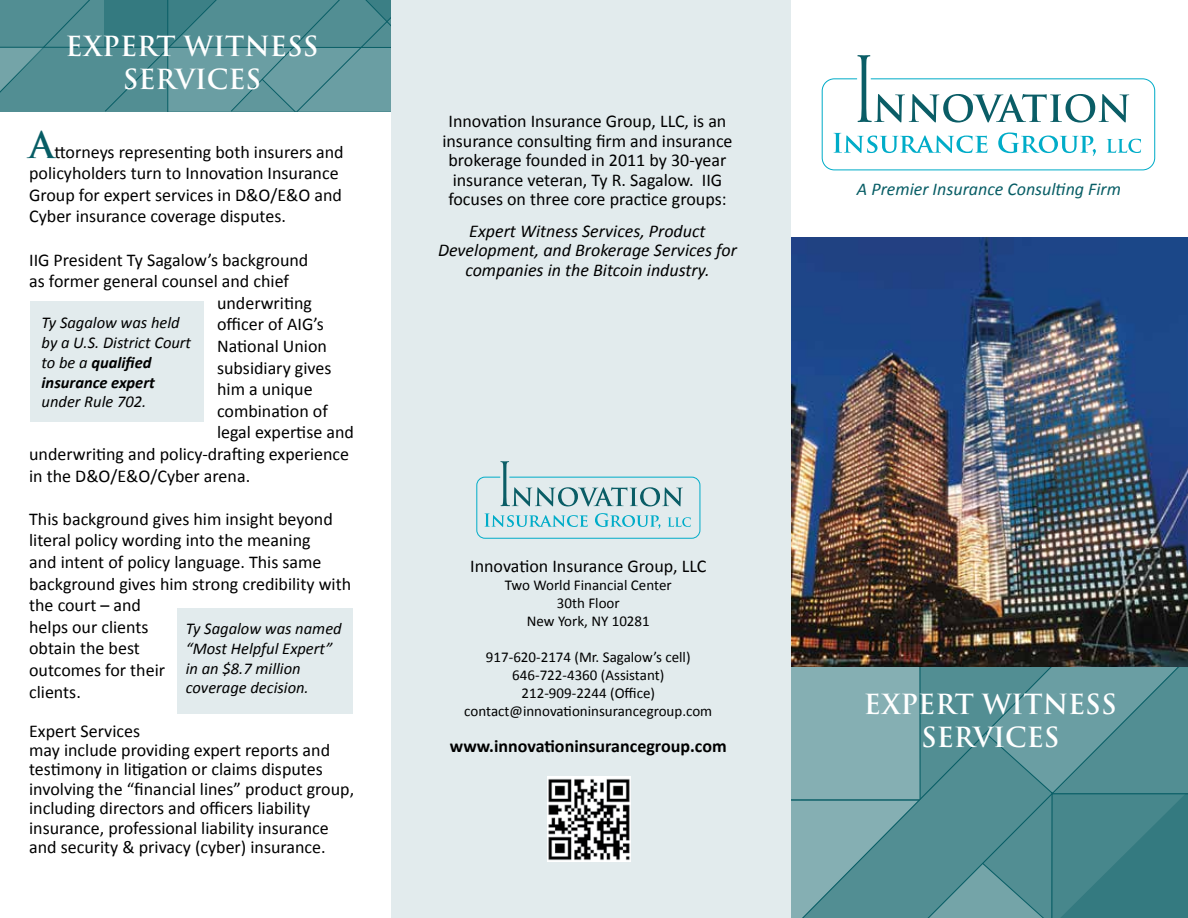
<style>
.page{position:relative;width:1188px;height:918px;background:#fff}
.page>*{position:absolute;margin:0;border:0;box-sizing:border-box;transform-origin:0 0}
.t1{font:700 27px/32.4px "Trajan Pro";color:#fff;text-align:center}
.t2{font:18px/21.6px "Calibri";color:#000}
.t3{font:italic 18px/19.5px "Calibri";color:#000;text-align:center}
.t4{font:700 18px "Calibri";color:#000}
.t5{font:italic 18px "Calibri";color:#075d65}
.t6{font:italic 16.5px/19.8px "Calibri";color:#000}
.t7{font:15px/18px "Calibri";color:#000;text-align:center}
.s1{font-family:"Trajan Pro";font-weight:700;font-size:36px;color:#075d65}
.s2{font-weight:700}
</style>
<div class="page">
<svg style="left:0;top:0;width:391px;height:111px;background:#548f95"></svg>
<div style="left:822px;top:78px;width:333px;height:92px;border:1px solid #00acc8;border-radius:12px"></div>
<svg style="left:834px;top:133px;width:153px;height:20px"></svg>
<svg style="left:998px;top:132px;width:98px;height:24px"></svg>
<svg style="left:1107px;top:139px;width:34px;height:14px"></svg>
<svg style="left:857px;top:55px;width:272px;height:68px"></svg>
<div style="left:177px;top:608px;width:176px;height:106px;background:#e2ebed"></div>
<div style="left:30px;top:301px;width:174px;height:121px;background:#e2ebed"></div>
<hr style="left:1052px;top:793px;width:136px;height:1px;background:#075d65">
<svg style="left:790px;top:667px;width:396px;height:251px;background:#62989d"></svg>
<img style="left:790px;top:237px;width:398px;height:430px">
<div style="left:391px;top:0;width:399px;height:918px;background:#e2ebed"></div>
<div style="left:476px;top:477px;width:224px;height:62px;border:1px solid #00acc8;border-radius:8px"></div>
<svg style="left:484px;top:513px;width:104px;height:14px"></svg>
<svg style="left:595px;top:513px;width:65px;height:16px"></svg>
<svg style="left:668px;top:517px;width:23px;height:10px"></svg>
<svg style="left:500px;top:461px;width:183px;height:45px"></svg>
<div style="left:547px;top:777px;width:83px;height:85px;background:#f4f5f5"></div>
<img style="left:548px;top:779px;width:82px;height:82px">
<h1 class="t1" style="left:66px;top:31px;width:254px">EXPERT WITNESS<br>SERVICES</h1>
<p class="t2" style="left:29px;top:141px;width:316px"><span class="s1">A</span>ttorneys representing both insurers and policyholders turn to Innovation Insurance Group for expert services in D&amp;O/E&amp;O and Cyber insurance coverage disputes.</p>
<p class="t2" style="left:29px;top:249px;width:281px">IIG President Ty Sagalow’s background</p>
<p class="t2" style="left:29px;top:270px;width:261px">as former general counsel and chief</p>
<p class="t2" style="left:217px;top:292px;width:96px">underwriting</p>
<p class="t2" style="left:217px;top:313px;width:108px">officer of AIG’s</p>
<p class="t2" style="left:217px;top:335px;width:111px">National Union</p>
<p class="t2" style="left:217px;top:357px;width:116px">subsidiary gives</p>
<p class="t2" style="left:217px;top:378px;width:97px">him a unique</p>
<p class="t2" style="left:217px;top:400px;width:112px">combination of</p>
<p class="t2" style="left:217px;top:421px;width:138px">legal expertise and</p>
<p class="t2" style="left:29px;top:443px;width:322px">underwriting and policy-drafting experience</p>
<p class="t2" style="left:29px;top:465px;width:223px">in the D&amp;O/E&amp;O/Cyber arena.</p>
<p class="t2" style="left:29px;top:508px;width:323px">This background gives him insight beyond literal policy wording into the meaning<br>and intent of policy language. This same background gives him strong credibility with the court – and<br>helps our clients<br>obtain the best<br>outcomes for their<br>clients.</p>
<p class="t2" style="left:29px;top:721px;width:327px;line-height:19.5px">Expert Services<br>may include providing expert reports and testimony in litigation or claims disputes involving the “financial lines” product group, including directors and officers liability insurance, professional liability insurance and security &amp; privacy (cyber) insurance.</p>
<p class="t6" style="left:42px;top:314px;width:151px">Ty Sagalow was held by a U.S. District Court to be a <span class="s2">qualified insurance expert</span></p>
<p class="t6" style="left:42px;top:393px;width:106px">under Rule 702.</p>
<p class="t6" style="left:186px;top:620px;width:157px">Ty Sagalow was named “Most Helpful Expert” in an $8.7 million coverage decision.</p>
<p class="t2" style="left:442px;top:111px;width:292px;line-height:19.5px;text-align:center">Innovation Insurance Group, LLC, is an insurance consulting firm and insurance brokerage founded in 2011 by 30-year insurance veteran, Ty R. Sagalow. IIG focuses on three core practice groups:</p>
<p class="t3" style="left:438px;top:223px;width:300px">Expert Witness Services, Product<br>Development, and Brokerage Services for companies in the Bitcoin industry.</p>
<p class="t2" style="left:470px;top:555px;width:238px">Innovation Insurance Group, LLC</p>
<p class="t7" style="left:505px;top:576px;width:168px">Two World Financial Center<br>30th Floor<br>New York, NY 10281</p>
<p class="t7" style="left:464px;top:648px;width:249px">917-620-2174 (Mr. Sagalow’s cell)<br>646-722-4360 (Assistant)<br>212-909-2244 (Office) contact@innovationinsurancegroup.com</p>
<p class="t4" style="left:450px;top:739px;width:278px">www.innovationinsurancegroup.com</p>
<p class="t5" style="left:857px;top:182px;width:266px">A Premier Insurance Consulting Firm</p>
<h1 class="t1" style="left:864px;top:689px;width:254px">EXPERT WITNESS<br>SERVICES</h1>
</div>
